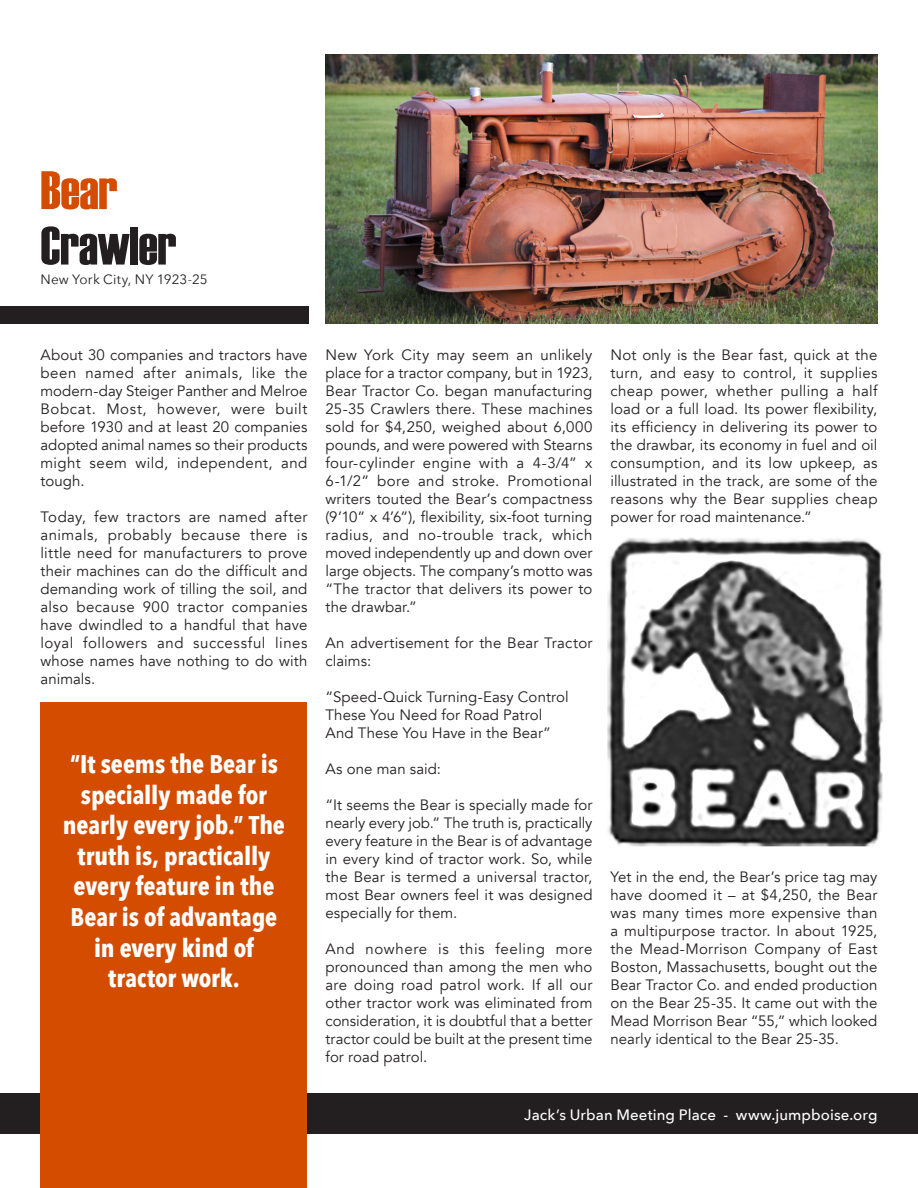
<style>
.page{position:relative;width:918px;height:1188px;background:#fff}
.page>*{position:absolute;margin:0;border:0;box-sizing:border-box;transform-origin:0 0}
.t1{font:54px/55.5px "Haettenschweiler";letter-spacing:-.01em;color:#231f20}
.t2{font:700 25.5px/30.6px "Avenir Next Condensed";letter-spacing:-.005em;color:#fff;text-align:center}
.t3{font:15px/18px "Avenir";letter-spacing:.01em;color:#231f20;text-align:justify}
.t4{font:500 15px "Avenir Next";letter-spacing:.005em;color:#fff}
.t5{font:13.5px "Avenir Next";letter-spacing:.01em;color:#231f20}
.s1{color:#d44c00}
</style>
<div class="page">
<div style="left:0;top:1094px;width:918px;height:40px;background:#231f20"></div>
<div style="left:0;top:306px;width:309px;height:18px;background:#231f20"></div>
<div style="left:40px;top:702px;width:268px;height:486px;background:#d44c00"></div>
<img style="left:326px;top:54px;width:551px;height:270px">
<img style="left:607px;top:537px;width:276px;height:310px">
<p class="t1" style="left:40px;top:162px;width:137px"><span class="s1">Bear<br></span>Crawler</p>
<p class="t5" style="left:40px;top:267px;width:169px">New York City, NY 1923-25</p>
<p class="t3" style="left:40px;top:346px;width:269px">About 30 companies and tractors have been named after animals, like the modern-day Steiger Panther and Melroe Bobcat. Most, however, were built before 1930 and at least 20 companies adopted animal names so their products might seem wild, independent, and tough.</p>
<p class="t3" style="left:40px;top:508px;width:269px">Today, few tractors are named after animals, probably because there is little need for manufacturers to prove their machines can do the difficult and demanding work of tilling the soil, and also because 900 tractor companies have dwindled to a handful that have loyal followers and successful lines whose names have nothing to do with animals.</p>
<p class="t2" style="left:63px;top:749px;width:224px">“It seems the Bear is specially made for nearly every job.” The truth is, practically every feature in the<br>Bear is of advantage in every kind of tractor work.</p>
<p class="t3" style="left:326px;top:346px;width:269px">New York City may seem an unlikely place for a tractor company, but in 1923, Bear Tractor Co. began manufacturing 25-35 Crawlers there. These machines sold for $4,250, weighed about 6,000 pounds, and were powered with Stearns four-cylinder engine with a 4-3/4” x 6-1/2” bore and stroke. Promotional writers touted the Bear’s compactness (9’10” x 4’6”), flexibility, six-foot turning radius, and no-trouble track, which moved independently up and down over large objects. The company’s motto was “The tractor that delivers its power to the drawbar.”</p>
<p class="t3" style="left:326px;top:634px;width:268px">An advertisement for the Bear Tractor claims:</p>
<p class="t3" style="left:326px;top:688px;width:245px">“Speed-Quick Turning-Easy Control</p>
<p class="t3" style="left:326px;top:706px;width:218px">These You Need for Road Patrol</p>
<p class="t3" style="left:326px;top:724px;width:227px">And These You Have in the Bear”</p>
<p class="t3" style="left:326px;top:760px;width:117px">As one man said:</p>
<p class="t3" style="left:326px;top:796px;width:269px">“It seems the Bear is specially made for nearly every job.” The truth is, practically every feature in the Bear is of advantage in every kind of tractor work. So, while the Bear is termed a universal tractor, most Bear owners feel it was designed especially for them.</p>
<p class="t3" style="left:326px;top:940px;width:269px">And nowhere is this feeling more pronounced than among the men who are doing road patrol work. If all our other tractor work was eliminated from consideration, it is doubtful that a better tractor could be built at the present time for road patrol.</p>
<p class="t3" style="left:610px;top:346px;width:269px">Not only is the Bear fast, quick at the turn, and easy to control, it supplies cheap power, whether pulling a half load or a full load. Its power flexibility, its efficiency in delivering its power to the drawbar, its economy in fuel and oil consumption, and its low upkeep, as illustrated in the track, are some of the reasons why the Bear supplies cheap power for road maintenance.”</p>
<p class="t3" style="left:610px;top:868px;width:269px">Yet in the end, the Bear’s price tag may have doomed it – at $4,250, the Bear was many times more expensive than a multipurpose tractor. In about 1925, the Mead-Morrison Company of East Boston, Massachusetts, bought out the Bear Tractor Co. and ended production on the Bear 25-35. It came out with the Mead Morrison Bear “55,” which looked nearly identical to the Bear 25-35.</p>
<p class="t4" style="left:524px;top:1102px;width:355px">Jack’s Urban Meeting Place - www.jumpboise.org</p>
</div>
